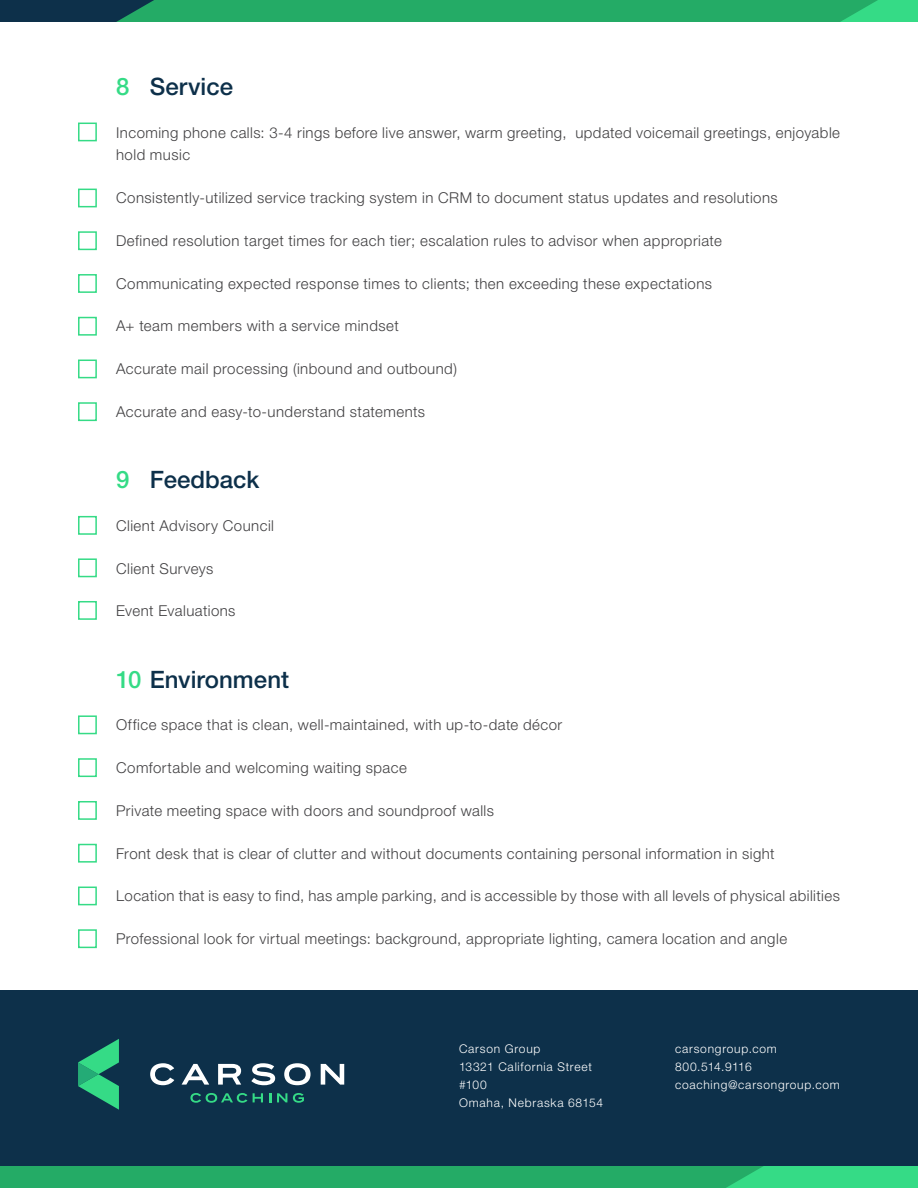
<style>
.page{position:relative;width:918px;height:1188px;background:#fff}
.page>*{position:absolute;margin:0;border:0;box-sizing:border-box;transform-origin:0 0}
.t1{font:500 24px "Helvetica Neue LT Pro";color:#0d304a}
.t2{font:300 15px/22.5px "Helvetica Neue LT Pro";letter-spacing:.03em;color:#414042}
.t3{font:300 12px/18px "Helvetica Neue LT Pro";letter-spacing:.065em;color:#fff}
.s1{color:#35db86}
</style>
<div class="page">
<div style="left:0;top:0;width:918px;height:22px;background:#0d304a"></div>
<svg style="left:116px;top:0;width:802px;height:22px"></svg>
<div style="left:0;top:990px;width:918px;height:198px;background:#0d304a"></div>
<div style="left:0;top:1166px;width:918px;height:22px;background:#24ab66"></div>
<svg style="left:726px;top:1166px;width:192px;height:22px"></svg>
<svg style="left:78px;top:1039px;width:41px;height:71px"></svg>
<svg style="left:251px;top:1063px;width:24px;height:22px"></svg>
<svg style="left:284px;top:1063px;width:27px;height:22px"></svg>
<svg style="left:321px;top:1064px;width:23px;height:21px"></svg>
<svg style="left:182px;top:1064px;width:27px;height:21px"></svg>
<svg style="left:218px;top:1064px;width:23px;height:21px"></svg>
<svg style="left:150px;top:1063px;width:24px;height:22px"></svg>
<svg style="left:190px;top:1093px;width:57px;height:10px"></svg>
<svg style="left:253px;top:1093px;width:10px;height:9px"></svg>
<svg style="left:269px;top:1093px;width:2px;height:9px"></svg>
<svg style="left:277px;top:1093px;width:10px;height:9px"></svg>
<svg style="left:293px;top:1093px;width:11px;height:10px"></svg>
<div style="left:78px;top:123px;width:19px;height:18px;background:#fff;border:2px solid #35db86"></div>
<div style="left:78px;top:189px;width:19px;height:18px;background:#fff;border:2px solid #35db86"></div>
<div style="left:78px;top:231px;width:19px;height:19px;background:#fff;border:2px solid #35db86"></div>
<div style="left:78px;top:274px;width:19px;height:19px;background:#fff;border:2px solid #35db86"></div>
<div style="left:78px;top:317px;width:19px;height:19px;background:#fff;border:2px solid #35db86"></div>
<div style="left:78px;top:360px;width:19px;height:18px;background:#fff;border:2px solid #35db86"></div>
<div style="left:78px;top:402px;width:19px;height:19px;background:#fff;border:2px solid #35db86"></div>
<div style="left:78px;top:516px;width:19px;height:19px;background:#fff;border:2px solid #35db86"></div>
<div style="left:78px;top:558px;width:19px;height:19px;background:#fff;border:2px solid #35db86"></div>
<div style="left:78px;top:601px;width:19px;height:19px;background:#fff;border:2px solid #35db86"></div>
<div style="left:78px;top:715px;width:19px;height:19px;background:#fff;border:2px solid #35db86"></div>
<div style="left:78px;top:758px;width:19px;height:19px;background:#fff;border:2px solid #35db86"></div>
<div style="left:78px;top:801px;width:19px;height:19px;background:#fff;border:2px solid #35db86"></div>
<div style="left:78px;top:844px;width:19px;height:19px;background:#fff;border:2px solid #35db86"></div>
<div style="left:78px;top:887px;width:19px;height:18px;background:#fff;border:2px solid #35db86"></div>
<div style="left:78px;top:929px;width:19px;height:19px;background:#fff;border:2px solid #35db86"></div>
<h1 class="t1" style="left:116px;top:72px;width:118px"><span class="s1">8</span> Service</h1>
<p class="t2" style="left:116px;top:121px;width:725px">Incoming phone calls: 3-4 rings before live answer, warm greeting, updated voicemail greetings, enjoyable hold music</p>
<p class="t2" style="left:116px;top:186px;width:663px">Consistently-utilized service tracking system in CRM to document status updates and resolutions</p>
<p class="t2" style="left:116px;top:229px;width:607px">Defined resolution target times for each tier; escalation rules to advisor when appropriate</p>
<p class="t2" style="left:116px;top:272px;width:597px">Communicating expected response times to clients; then exceeding these expectations</p>
<p class="t2" style="left:116px;top:315px;width:284px">A+ team members with a service mindset</p>
<p class="t2" style="left:116px;top:357px;width:342px">Accurate mail processing (inbound and outbound)</p>
<p class="t2" style="left:116px;top:400px;width:311px">Accurate and easy-to-understand statements</p>
<h1 class="t1" style="left:116px;top:465px;width:145px"><span class="s1">9</span> Feedback</h1>
<p class="t2" style="left:116px;top:514px;width:159px">Client Advisory Council</p>
<p class="t2" style="left:116px;top:557px;width:99px">Client Surveys</p>
<p class="t2" style="left:116px;top:600px;width:121px">Event Evaluations</p>
<h1 class="t1" style="left:116px;top:665px;width:174px"><span class="s1">10</span> Environment</h1>
<p class="t2" style="left:116px;top:714px;width:448px">Office space that is clean, well-maintained, with up-to-date décor</p>
<p class="t2" style="left:116px;top:756px;width:292px">Comfortable and welcoming waiting space</p>
<p class="t2" style="left:116px;top:799px;width:379px">Private meeting space with doors and soundproof walls</p>
<p class="t2" style="left:116px;top:842px;width:660px">Front desk that is clear of clutter and without documents containing personal information in sight</p>
<p class="t2" style="left:116px;top:885px;width:725px">Location that is easy to find, has ample parking, and is accessible by those with all levels of physical abilities</p>
<p class="t2" style="left:116px;top:927px;width:672px">Professional look for virtual meetings: background, appropriate lighting, camera location and angle</p>
<p class="t3" style="left:459px;top:1039px;width:146px">Carson Group<br>13321 California Street #100<br>Omaha, Nebraska 68154</p>
<p class="t3" style="left:675px;top:1039px;width:166px">carsongroup.com<br>800.514.9116 coaching@carsongroup.com</p>
</div>
